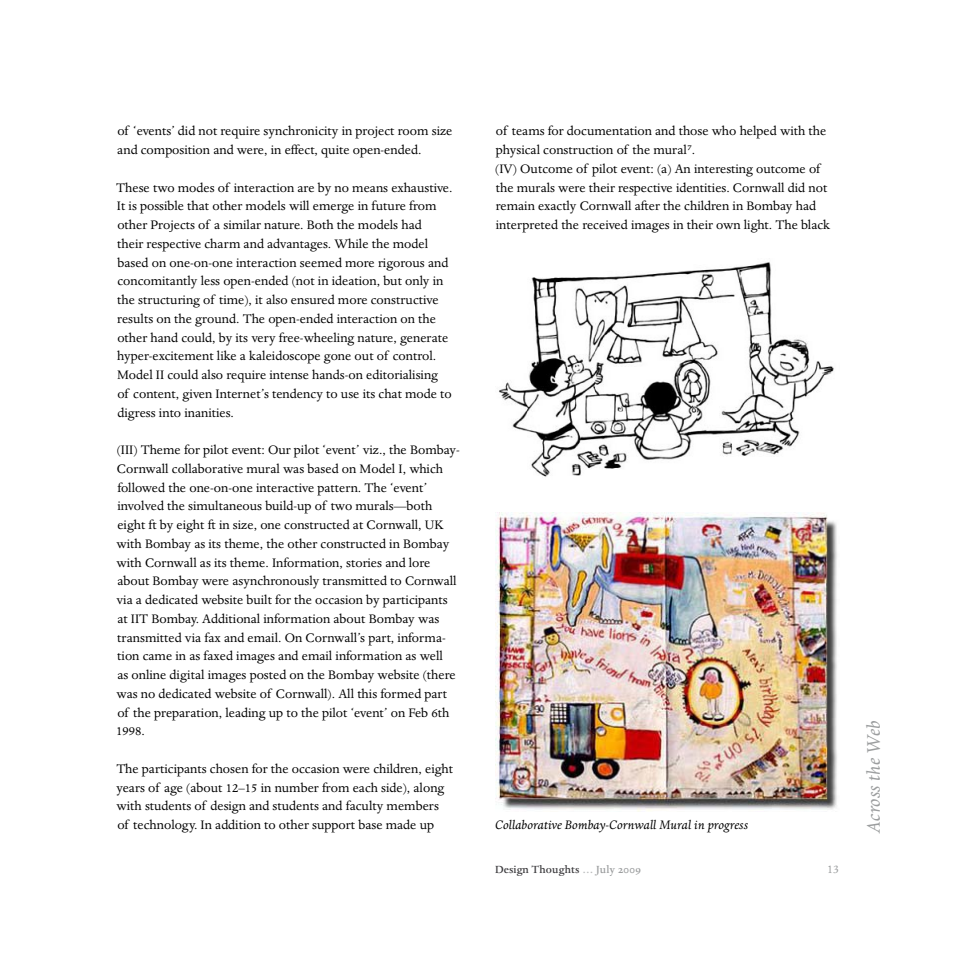
<style>
.page{position:relative;width:956px;height:956px;background:#fff}
.page>*{position:absolute;margin:0;border:0;box-sizing:border-box;transform-origin:0 0}
.t1{font:italic 21px "Dante";color:#9c9e9f}
.t2{font:14.25px/18.8px "Dante";color:#000}
.t3{font:italic 14.25px "Dante";color:#000}
.t4{font:13.5px "Dante";color:#9c9e9f}
.t5{font:500 12px "Dante";letter-spacing:.005em;color:#3e3d40}
.s1{font-family:"Dante MT Regular Expert"}
.s2{color:#bbbdbe}
.s3{color:#9c9e9f}
.s4{font-family:"Dante MT Medium Os F";font-weight:400;color:#9c9e9f}
</style>
<div class="page">
<img style="left:499px;top:262px;width:335px;height:215px">
<img style="left:495px;top:512px;width:342px;height:299px">
<p class="t2" style="left:117px;top:122px;width:337px">of ‘events’ did not require synchronicity in project room size and composition and were, in effect, quite open-ended.</p>
<p class="t2" style="left:116px;top:178px;width:338px">These two modes of interaction are by no means exhaustive.<br>It is possible that other models will emerge in future from other Projects of a similar nature. Both the models had<br>their respective charm and advantages. While the model based on one-on-one interaction seemed more rigorous and concomitantly less open-ended (not in ideation, but only in the structuring of time), it also ensured more constructive results on the ground. The open-ended interaction on the other hand could, by its very free-wheeling nature, generate hyper-excitement like a kaleidoscope gone out of control.<br>Model II could also require intense hands-on editorialising<br>of content, given Internet’s tendency to use its chat mode to digress into inanities.</p>
<p class="t2" style="left:116px;top:441px;width:345px">(III) Theme for pilot event: Our pilot ‘event’ viz., the Bombay-Cornwall collaborative mural was based on Model I, which followed the one-on-one interactive pattern. The ‘event’ involved the simultaneous build-up of two murals—both eight ft by eight ft in size, one constructed at Cornwall, UK with Bombay as its theme, the other constructed in Bombay with Cornwall as its theme. Information, stories and lore about Bombay were asynchronously transmitted to Cornwall via a dedicated website built for the occasion by participants at IIT Bombay. Additional information about Bombay was transmitted via fax and email. On Cornwall’s part, informa&shy;tion came in as faxed images and email information as well<br>as online digital images posted on the Bombay website (there was no dedicated website of Cornwall). All this formed part of the preparation, leading up to the pilot ‘event’ on Feb 6th 1998.</p>
<p class="t2" style="left:116px;top:760px;width:338px">The participants chosen for the occasion were children, eight years of age (about 12–15 in number from each side), along with students of design and students and faculty members of technology. In addition to other support base made up</p>
<p class="t2" style="left:495px;top:122px;width:336px">of teams for documentation and those who helped with the physical construction of the mural<span class="s1">⁷</span>.<br>(IV) Outcome of pilot event: (a) An interesting outcome of the murals were their respective identities. Cornwall did not remain exactly Cornwall after the children in Bombay had interpreted the received images in their own light. The black</p>
<p class="t3" style="left:495px;top:817px;width:255px">Collaborative Bombay-Cornwall Mural in progress</p>
<p class="t5" style="left:495px;top:863px;width:147px">Design Thoughts <span class="s2">…</span> <span class="s3">July</span> <span class="s4">2009</span></p>
<p class="t4" style="left:827px;top:862px;width:14px">13</p>
<h1 class="t1" style="left:862px;top:833px;width:114px;rotate:-90deg">Across the Web</h1>
</div>
